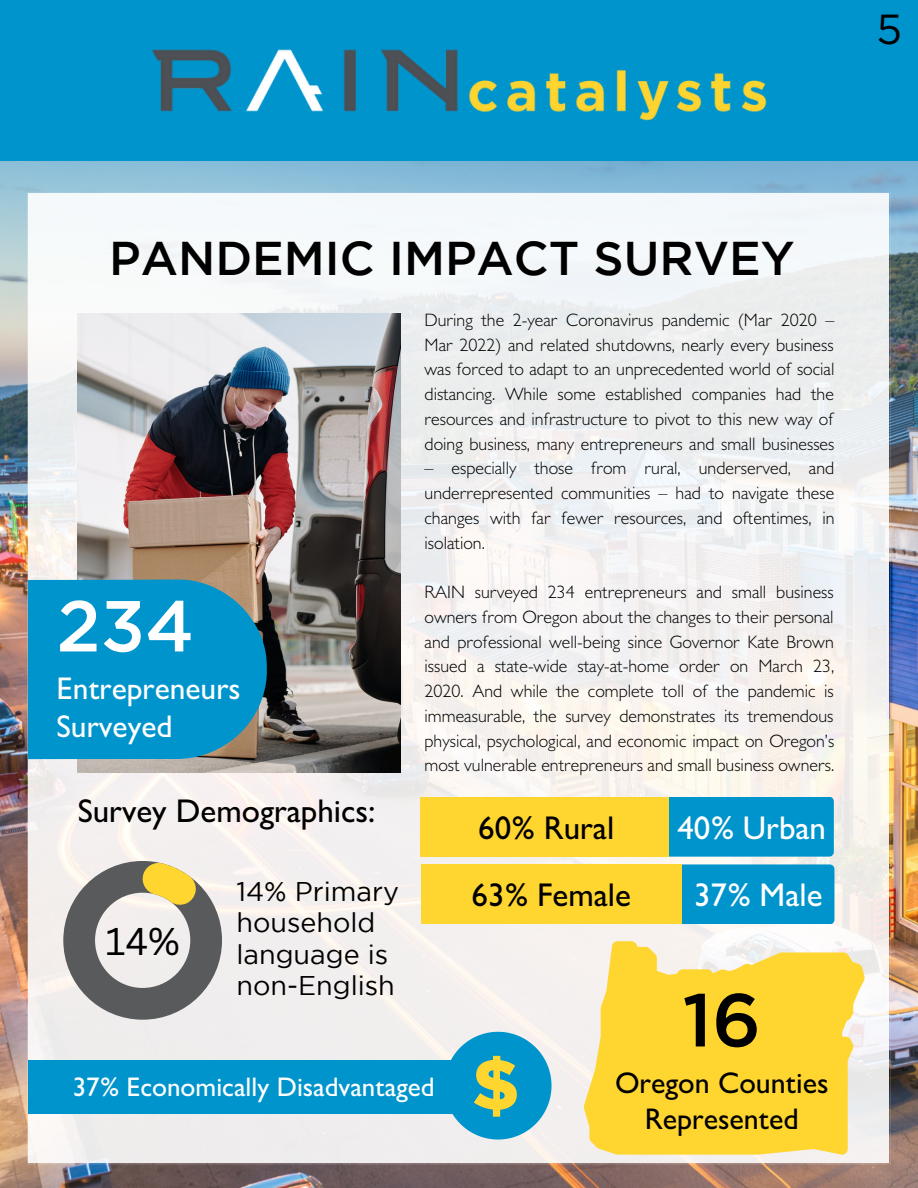
<style>
.page{position:relative;width:918px;height:1188px;background:#fff}
.page>*{position:absolute;margin:0;border:0;box-sizing:border-box;transform-origin:0 0}
.t1{font:500 74.85px "Gotham";color:#000}
.t2{font:500 72px "Gotham";color:#fff}
.t3{font:500 47.25px "Gotham";color:#000}
.t4{font:42px "Gotham";color:#000}
.t5{font:37.65px "Canva Sans";color:#000}
.t6{font:500 33px "Gill Sans";color:#000}
.t7{font:500 33px "Gill Sans";color:#fff}
.t8{font:500 31.5px/38.2px "Gill Sans";color:#fff}
.t9{font:500 30px/36.5px "Gill Sans";color:#000;text-align:center}
.t10{font:27px/31.5px "Gotham";color:#000}
.t11{font:500 27px "Gill Sans";color:#fff}
.t12{font:300 18px/24.8px "Gill Sans";color:#000;text-align:justify}
</style>
<div class="page">
<div style="left:0;top:0;width:918px;height:161px;background:#0094cc"></div>
<img style="left:152px;top:49px;width:615px;height:72px">
<img style="left:0;top:161px;width:918px;height:1027px">
<svg style="left:584px;top:941px;width:281px;height:214px;background:#fdda52"></svg>
<div style="left:29px;top:1061px;width:456px;height:53px;background:#0094cc"></div>
<svg style="left:445px;top:1032px;width:107px;height:108px"></svg>
<svg style="left:63px;top:861px;width:159px;height:159px;background:#b0aba2"></svg>
<p class="t4" style="left:877px;top:4px;width:27px">5</p>
<p class="t3" style="left:109px;top:240px;width:687px">PANDEMIC IMPACT SURVEY</p>
<p class="t2" style="left:57px;top:599px;width:139px">234</p>
<p class="t8" style="left:57px;top:674px;width:186px">Entrepreneurs<br>Surveyed</p>
<p class="t6" style="left:78px;top:799px;width:299px">Survey Demographics:</p>
<p class="t12" style="left:425px;top:310px;width:411px">During the 2-year Coronavirus pandemic (Mar 2020 – Mar 2022) and related shutdowns, nearly every business was forced to adapt to an unprecedented world of social distancing. While some established companies had the resources and infrastructure to pivot to this new way of doing business, many entrepreneurs and small businesses</p>
<p class="t12" style="left:425px;top:459px;width:412px">– especially those from rural, underserved, and underrepresented communities – had to navigate these changes with far fewer resources, and oftentimes, in isolation.</p>
<p class="t12" style="left:425px;top:583px;width:411px">RAIN surveyed 234 entrepreneurs and small business owners from Oregon about the changes to their personal and professional well-being since Governor Kate Brown issued a state-wide stay-at-home order on March 23, 2020. And while the complete toll of the pandemic is immeasurable, the survey demonstrates its tremendous physical, psychological, and economic impact on Oregon’s most vulnerable entrepreneurs and small business owners.</p>
<p class="t6" style="left:478px;top:816px;width:138px">60% Rural</p>
<p class="t7" style="left:677px;top:816px;width:150px">40% Urban</p>
<p class="t5" style="left:105px;top:915px;width:76px">14%</p>
<p class="t10" style="left:236px;top:878px;width:164px">14% Primary household language is non-English</p>
<p class="t11" style="left:73px;top:1077px;width:363px">37% Economically Disadvantaged</p>
<p class="t6" style="left:472px;top:884px;width:161px">63% Female</p>
<p class="t7" style="left:694px;top:884px;width:130px">37% Male</p>
<p class="t1" style="left:682px;top:992px;width:80px">16</p>
<p class="t9" style="left:615px;top:1069px;width:215px">Oregon Counties<br>Represented</p>
</div>
